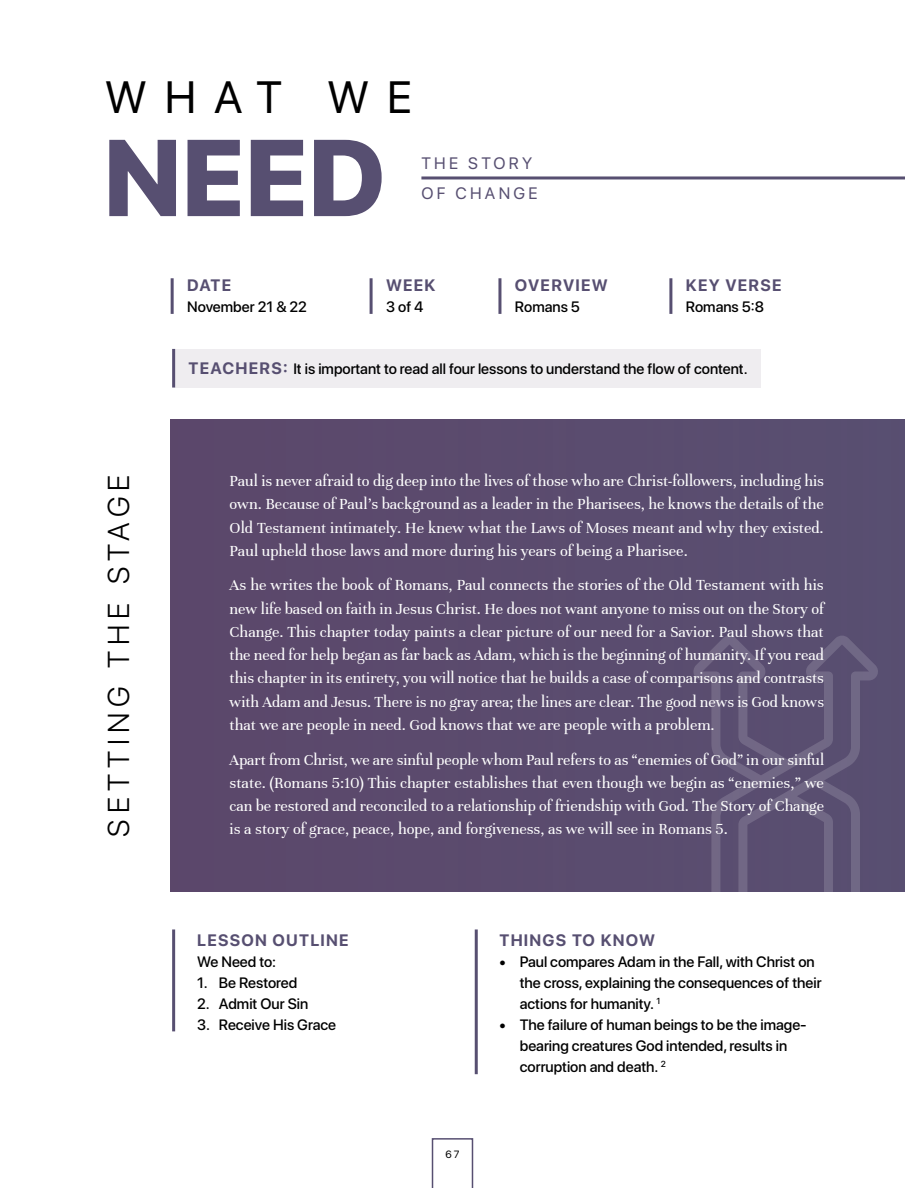
<style>
.page{position:relative;width:905px;height:1188px;background:#fff}
.page>*{position:absolute;margin:0;border:0;box-sizing:border-box;transform-origin:0 0}
.t1{font:800 108.3px "SF Pro Display";color:#574f71}
.t2{font:45px "SF Pro Display";letter-spacing:.4em;color:#000}
.t3{font:300 30px "SF Pro Display";letter-spacing:.2em;color:#000}
.t4{font:16.5px/23.2px "Unna";color:#fff;text-align:justify}
.t5{font:700 16.5px "SF Pro Display";letter-spacing:.075em;color:#574f71}
.t6{font:16.5px/30px "SF Pro Display";letter-spacing:.2em;color:#574f71}
.t7{font:500 15px/21px "SF Pro Display";color:#000}
.t8{font:10.5px "SF Pro Display";color:#000}
.s1{font-weight:700;font-size:16.5px;color:#574f71}
</style>
<div class="page">
<div style="left:171px;top:419px;width:733px;height:473px;background:#5b4b6e"></div>
<hr style="left:669px;top:280px;width:3px;height:32px;background:#574f71">
<hr style="left:171px;top:280px;width:3px;height:32px;background:#574f71">
<hr style="left:369px;top:280px;width:3px;height:32px;background:#574f71">
<hr style="left:172px;top:931px;width:3px;height:99px;background:#574f71">
<hr style="left:474px;top:931px;width:3px;height:142px;background:#574f71">
<hr style="left:498px;top:280px;width:3px;height:32px;background:#574f71">
<svg style="left:692px;top:635px;width:186px;height:257px;background:#5e5375"></svg>
<hr style="left:423px;top:176px;width:481px;height:3px;background:#574f71">
<div style="left:175px;top:349px;width:585px;height:39px;background:#efedf0"></div>
<hr style="left:172px;top:350px;width:3px;height:36px;background:#574f71">
<svg style="left:432px;top:1138px;width:41px;height:50px"></svg>
<h2 class="t2" style="left:105px;top:64px;width:308px">WHAT WE</h2>
<h1 class="t1" style="left:104px;top:99px;width:283px">NEED</h1>
<p class="t6" style="left:421px;top:147px;width:118px">THE STORY<br>OF CHANGE</p>
<p class="t5" style="left:187px;top:274px;width:45px">DATE</p>
<p class="t7" style="left:187px;top:296px;width:121px">November 21 &amp; 22</p>
<p class="t5" style="left:386px;top:274px;width:51px">WEEK</p>
<p class="t7" style="left:386px;top:296px;width:39px">3 of 4</p>
<p class="t5" style="left:515px;top:274px;width:94px">OVERVIEW</p>
<p class="t7" style="left:515px;top:296px;width:66px">Romans 5</p>
<p class="t5" style="left:686px;top:274px;width:97px">KEY VERSE</p>
<p class="t7" style="left:686px;top:296px;width:80px">Romans 5:8</p>
<h3 class="t3" style="left:97px;top:837px;width:364px;rotate:-90deg">SETTING THE STAGE</h3>
<p class="t7" style="left:189px;top:358px;width:560px"><span class="s1">TEACHERS:</span> It is important to read all four lessons to understand the flow of content.</p>
<p class="t4" style="left:230px;top:469px;width:596px">Paul is never afraid to dig deep into the lives of those who are Christ-followers, including his own. Because of Paul’s background as a leader in the Pharisees, he knows the details of the Old Testament intimately. He knew what the Laws of Moses meant and why they existed.<br>Paul upheld those laws and more during his years of being a Pharisee.</p>
<p class="t4" style="left:230px;top:574px;width:596px">As he writes the book of Romans, Paul connects the stories of the Old Testament with his new life based on faith in Jesus Christ. He does not want anyone to miss out on the Story of Change. This chapter today paints a clear picture of our need for a Savior. Paul shows that the need for help began as far back as Adam, which is the beginning of humanity. If you read this chapter in its entirety, you will notice that he builds a case of comparisons and contrasts with Adam and Jesus. There is no gray area; the lines are clear. The good news is God knows that we are people in need. God knows that we are people with a problem.</p>
<p class="t4" style="left:230px;top:748px;width:596px">Apart from Christ, we are sinful people whom Paul refers to as “enemies of God” in our sinful state. (Romans 5:10) This chapter establishes that even though we begin as “enemies,” we can be restored and reconciled to a relationship of friendship with God. The Story of Change is a story of grace, peace, hope, and forgiveness, as we will see in Romans 5.</p>
<p class="t5" style="left:197px;top:929px;width:153px">LESSON OUTLINE</p>
<p class="t7" style="left:197px;top:951px;width:80px">We Need to:</p>
<p class="t7" style="left:197px;top:972px;width:102px">1. Be Restored</p>
<p class="t7" style="left:197px;top:993px;width:112px">2. Admit Our Sin</p>
<p class="t7" style="left:197px;top:1014px;width:140px">3. Receive His Grace</p>
<p class="t8" style="left:445px;top:1147px;width:16px">67</p>
<p class="t5" style="left:499px;top:929px;width:157px">THINGS TO KNOW</p>
<p class="t7" style="left:520px;top:951px;width:303px;text-indent:-20px">• Paul compares Adam in the Fall, with Christ on the cross, explaining the consequences of their actions for humanity. <sup>1</sup></p>
<p class="t7" style="left:520px;top:1014px;width:288px;text-indent:-20px">• The failure of human beings to be the image&shy;bearing creatures God intended, results in corruption and death. <sup>2</sup></p>
</div>
